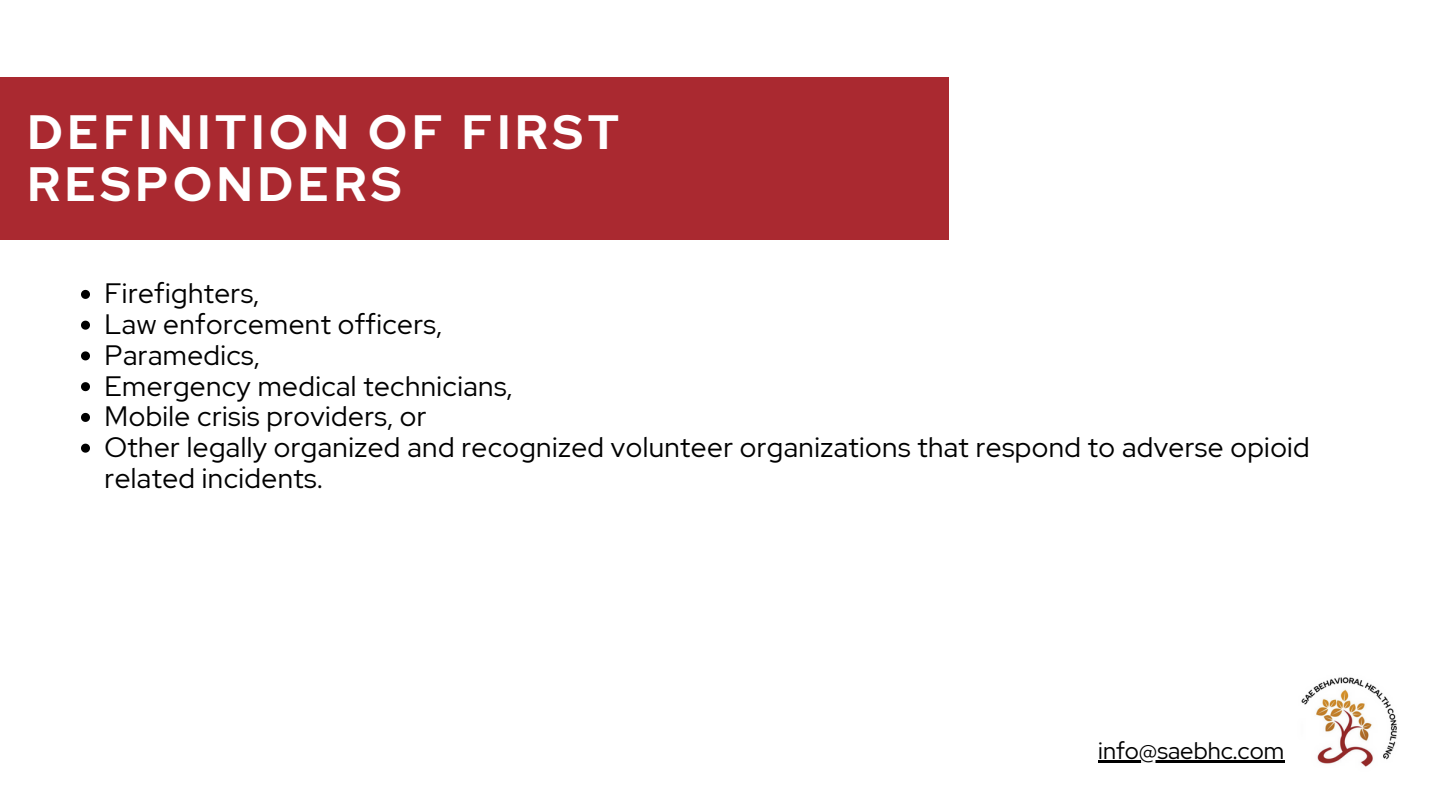
<style>
.page{position:relative;width:1440px;height:810px;background:#fff}
.page>*{position:absolute;margin:0;border:0;box-sizing:border-box;transform-origin:0 0}
.t1{font:700 48px/52.5px "Red Hat Display";letter-spacing:.1em;color:#fff}
.t2{font:28px/30.8px "Red Hat Display";letter-spacing:.015em;color:#000}
.t3{font:23.8px "Red Hat Display";color:#000}
</style>
<div class="page">
<div style="left:0;top:77px;width:948px;height:163px;background:#aa2930"></div>
<svg style="left:81px;top:290px;width:9px;height:9px"></svg>
<svg style="left:81px;top:321px;width:9px;height:9px"></svg>
<svg style="left:81px;top:351px;width:9px;height:9px"></svg>
<svg style="left:81px;top:382px;width:9px;height:9px"></svg>
<svg style="left:81px;top:413px;width:9px;height:9px"></svg>
<svg style="left:81px;top:444px;width:9px;height:9px"></svg>
<img style="left:1301px;top:677px;width:96px;height:90px">
<hr style="left:1098px;top:760px;width:186px;height:2px;background:#000">
<h1 class="t1" style="left:27px;top:105px;width:593px">DEFINITION OF FIRST<br>RESPONDERS</h1>
<p class="t2" style="left:105px;top:278px;width:1207px">Firefighters,<br>Law enforcement officers,<br>Paramedics,<br>Emergency medical technicians,<br>Mobile crisis providers, or<br>Other legally organized and recognized volunteer organizations that respond to adverse opioid related incidents.</p>
<p class="t3" style="left:1098px;top:734px;width:188px">info@saebhc.com</p>
</div>
